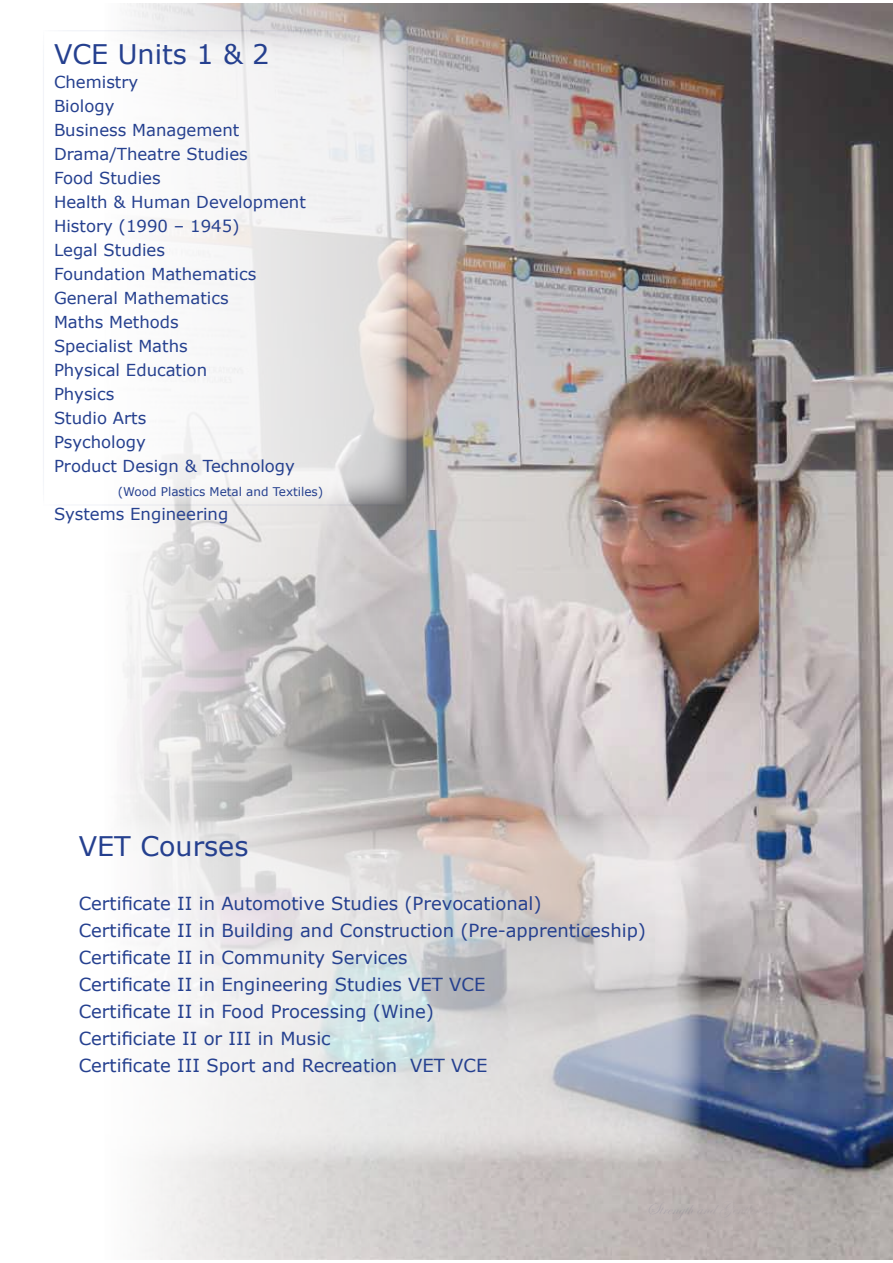
<style>
.page{position:relative;width:893px;height:1263px;background:#fff}
.page>*{position:absolute;margin:0;border:0;box-sizing:border-box;transform-origin:0 0}
.t1{font:27px "Verdana";color:#25408f}
.t2{font:18px/27px "Verdana";color:#25408f}
.t3{font:16.5px/24px "Verdana";color:#25408f}
.t4{font:12px "Verdana";color:#25408f}
</style>
<div class="page">
<img style="left:123px;top:3px;width:770px;height:1257px">
<svg style="left:123px;top:816px;width:579px;height:347px"></svg>
<svg style="left:43px;top:30px;width:365px;height:476px;fill:#f6f5f6"></svg>
<h1 class="t1" style="left:54px;top:36px;width:217px">VCE Units 1 &amp; 2</h1>
<p class="t3" style="left:54px;top:70px;width:253px">Chemistry<br>Biology<br>Business Management<br>Drama/Theatre Studies<br>Food Studies<br>Health &amp; Human Development<br>History (1990 – 1945)<br>Legal Studies<br>Foundation Mathematics<br>General Mathematics<br>Maths Methods<br>Specialist Maths<br>Physical Education<br>Physics<br>Studio Arts<br>Psychology<br>Product Design &amp; Technology</p>
<p class="t4" style="left:118px;top:484px;width:207px">(Wood Plastics Metal and Textiles)</p>
<p class="t3" style="left:54px;top:502px;width:176px">Systems Engineering</p>
<h1 class="t1" style="left:79px;top:828px;width:171px">VET Courses</h1>
<p class="t2" style="left:79px;top:890px;width:569px">Certificate II in Automotive Studies (Prevocational)<br>Certificate II in Building and Construction (Pre-apprenticeship)<br>Certificate II in Community Services<br>Certificate II in Engineering Studies VET VCE<br>Certificate II in Food Processing (Wine)<br>Certificiate II or III in Music<br>Certificate III Sport and Recreation VET VCE</p>
</div>
